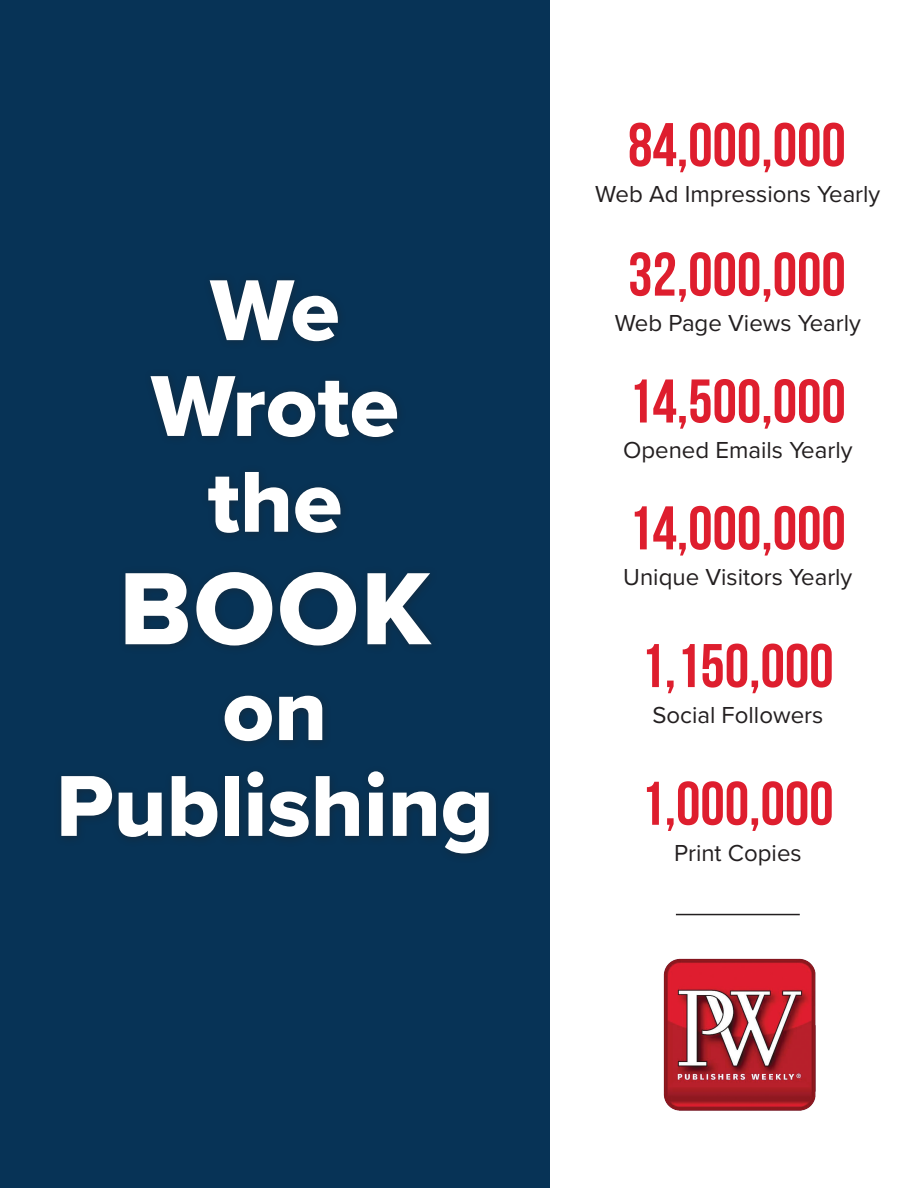
<style>
.page{position:relative;width:918px;height:1188px;background:#fff}
.page>*{position:absolute;margin:0;border:0;box-sizing:border-box;transform-origin:0 0}
.t1{font:106.5px "Proxima Nova Extrabld";color:#fff}
.t2{font:89.7px/95.8px "Proxima Nova Extrabld";color:#fff;text-align:center}
.t3{font:700 61.5px/127.8px "Bebas Neue";color:#de1e2e;text-align:justify}
.t4{font:24px "Proxima Nova";color:#231f20}
</style>
<div class="page">
<div style="left:0;top:0;width:550px;height:1188px;background:#073356"></div>
<img style="left:663px;top:959px;width:152px;height:152px">
<hr style="left:676px;top:914px;width:124px;height:1px;background:#231f20">
<div style="left:54px;top:273px;width:444px;height:591px;background:#231f20;opacity:.43"></div>
<h2 class="t2" style="left:151px;top:261px;width:249px">We<br>Wrote the</h2>
<h1 class="t1" style="left:119px;top:529px;width:313px">BOOK</h1>
<h2 class="t2" style="left:56px;top:661px;width:439px">on<br>Publishing</h2>
<h3 class="t3" style="left:628px;top:80px;width:219px">84,000,000<br>32,000,000<br>14,500,000<br>14,000,000</h3>
<p class="t4" style="left:595px;top:176px;width:287px">Web Ad Impressions Yearly</p>
<p class="t4" style="left:615px;top:306px;width:248px">Web Page Views Yearly</p>
<p class="t4" style="left:623px;top:432px;width:231px">Opened Emails Yearly</p>
<p class="t4" style="left:623px;top:559px;width:231px">Unique Visitors Yearly</p>
<h3 class="t3" style="left:640px;top:601px;width:195px">1,150,000</h3>
<p class="t4" style="left:652px;top:697px;width:172px">Social Followers</p>
<h3 class="t3" style="left:640px;top:739px;width:195px">1,000,000</h3>
<p class="t4" style="left:674px;top:835px;width:129px">Print Copies</p>
</div>
